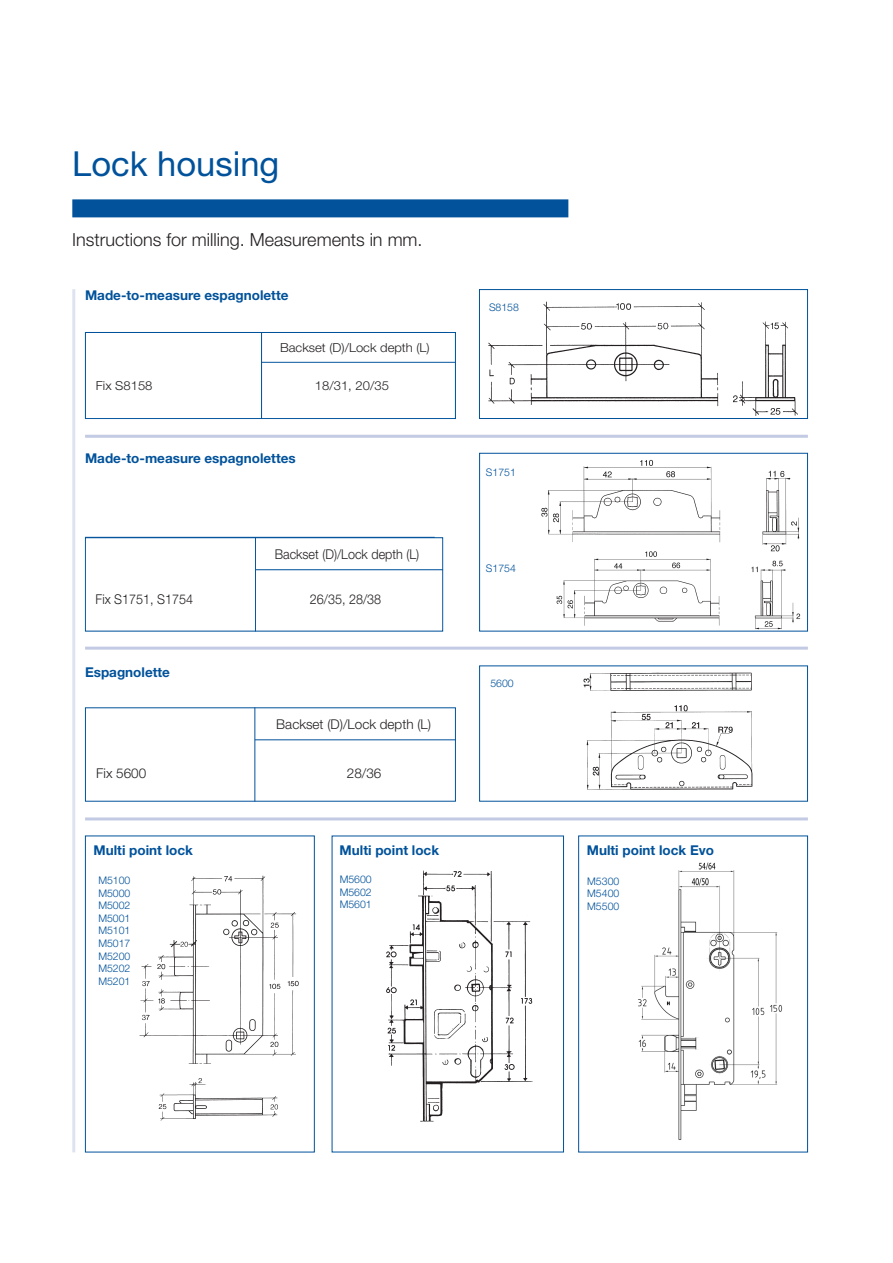
<style>
.page{position:relative;width:893px;height:1263px;background:#fff}
.page>*{position:absolute;margin:0;border:0;box-sizing:border-box;transform-origin:0 0}
.Rubrik_28p_blå{font:34.5px "Helvetica Neue";color:#01529b}
._45_light_12_p{font:300 18px "Helvetica Neue";color:#231f20}
.Blå_liten_rubrik{font:700 13.5px "Helvetica Neue";color:#01529b}
._45_light_9p_brödtex{font:300 13.5px "Helvetica Neue";color:#231f20;scale:.93 1}
._45_light_9p_brödtex-2{font:300 13.5px "Helvetica Neue";color:#231f20}
._45_light_9p_brödtex-3{font:300 12.45px "Helvetica Neue";color:#231f20;scale:1.05 1}
.Bildtext_45_light{font:300 10.5px "Helvetica Neue";color:#01529b}
</style>
<div class="page">
<div style="left:72px;top:199px;width:496px;height:18px;background:#01529b"></div>
<img style="left:139px;top:875px;width:160px;height:246px">
<div style="left:85px;top:836px;width:230px;height:316px;border:1px solid #01529b"></div>
<div style="left:479px;top:453px;width:329px;height:178px;border:1px solid #01529b"></div>
<img style="left:541px;top:459px;width:259px;height:92px">
<img style="left:549px;top:551px;width:260px;height:80px">
<hr style="left:85px;top:435px;width:723px;height:3px;background:#c3cbe4">
<hr style="left:85px;top:647px;width:723px;height:3px;background:#c3cbe4">
<hr style="left:85px;top:817px;width:723px;height:3px;background:#c3cbe4">
<img style="left:488px;top:301px;width:310px;height:115px">
<div style="left:479px;top:289px;width:329px;height:130px;border:1px solid #01529b"></div>
<div style="left:479px;top:665px;width:329px;height:137px;border:1px solid #01529b"></div>
<img style="left:586px;top:705px;width:167px;height:85px">
<img style="left:578px;top:665px;width:184px;height:26px">
<img style="left:386px;top:870px;width:147px;height:252px">
<div style="left:578px;top:836px;width:230px;height:316px;border:1px solid #01529b"></div>
<div style="left:85px;top:332px;width:371px;height:87px;border:1px solid #01529b"></div>
<hr style="left:261px;top:332px;width:1px;height:87px;background:#01529b">
<hr style="left:262px;top:362px;width:194px;height:1px;background:#01529b">
<hr style="left:85px;top:332px;width:362px;height:1px;background:#01529b">
<hr style="left:255px;top:537px;width:1px;height:94px;background:#01529b">
<hr style="left:255px;top:569px;width:188px;height:1px;background:#01529b">
<hr style="left:85px;top:537px;width:350px;height:1px;background:#01529b">
<hr style="left:254px;top:707px;width:1px;height:95px;background:#01529b">
<hr style="left:255px;top:739px;width:201px;height:1px;background:#01529b">
<hr style="left:72px;top:289px;width:3px;height:863px;background:#dee3f1">
<img style="left:638px;top:862px;width:144px;height:278px">
<p class="Rubrik_28p_blå" style="left:72px;top:143px;width:209px">Lock housing</p>
<p class="_45_light_12_p" style="left:72px;top:229px;width:352px">Instructions for milling. Measurements in mm.</p>
<p class="Blå_liten_rubrik" style="left:85px;top:287px;width:205px">Made-to-measure espagnolette</p>
<p class="_45_light_9p_brödtex-3" style="left:280px;top:340px;width:144px">Backset (D)/Lock depth (L)</p>
<p class="_45_light_9p_brödtex-3" style="left:96px;top:378px;width:55px">Fix S8158</p>
<p class="_45_light_9p_brödtex-3" style="left:315px;top:378px;width:72px">18/31, 20/35</p>
<p class="Blå_liten_rubrik" style="left:85px;top:450px;width:212px">Made-to-measure espagnolettes</p>
<p class="_45_light_9p_brödtex" style="left:275px;top:546px;width:157px">Backset (D)/Lock depth (L)</p>
<p class="_45_light_9p_brödtex" style="left:96px;top:591px;width:106px">Fix S1751, S1754</p>
<p class="_45_light_9p_brödtex" style="left:310px;top:591px;width:78px">26/35, 28/38</p>
<p class="Blå_liten_rubrik" style="left:85px;top:664px;width:86px">Espagnolette</p>
<p class="_45_light_9p_brödtex-2" style="left:276px;top:716px;width:156px">Backset (D)/Lock depth (L)</p>
<p class="_45_light_9p_brödtex-2" style="left:96px;top:765px;width:52px">Fix 5600</p>
<p class="_45_light_9p_brödtex-2" style="left:347px;top:765px;width:36px">28/36</p>
<p class="Blå_liten_rubrik" style="left:94px;top:841px;width:101px">Multi point lock</p>
<p class="Bildtext_45_light" style="left:98px;top:874px;width:34px">M5100</p>
<p class="Bildtext_45_light" style="left:98px;top:886px;width:34px">M5000</p>
<p class="Bildtext_45_light" style="left:98px;top:899px;width:34px">M5002</p>
<p class="Bildtext_45_light" style="left:98px;top:912px;width:34px">M5001</p>
<p class="Bildtext_45_light" style="left:98px;top:924px;width:34px">M5101</p>
<p class="Bildtext_45_light" style="left:98px;top:937px;width:34px">M5017</p>
<p class="Bildtext_45_light" style="left:98px;top:949px;width:34px">M5200</p>
<p class="Bildtext_45_light" style="left:98px;top:962px;width:34px">M5202</p>
<p class="Bildtext_45_light" style="left:98px;top:975px;width:34px">M5201</p>
<p class="Blå_liten_rubrik" style="left:340px;top:841px;width:101px">Multi point lock</p>
<p class="Bildtext_45_light" style="left:340px;top:873px;width:34px">M5600</p>
<p class="Bildtext_45_light" style="left:340px;top:886px;width:34px">M5602</p>
<p class="Bildtext_45_light" style="left:340px;top:898px;width:34px">M5601</p>
<p class="Bildtext_45_light" style="left:489px;top:300px;width:31px">S8158</p>
<p class="Bildtext_45_light" style="left:486px;top:466px;width:31px">S1751</p>
<p class="Bildtext_45_light" style="left:486px;top:562px;width:31px">S1754</p>
<p class="Bildtext_45_light" style="left:490px;top:676px;width:25px">5600</p>
<p class="Blå_liten_rubrik" style="left:587px;top:841px;width:129px">Multi point lock Evo</p>
<p class="Bildtext_45_light" style="left:587px;top:874px;width:34px">M5300</p>
<p class="Bildtext_45_light" style="left:587px;top:887px;width:34px">M5400</p>
<p class="Bildtext_45_light" style="left:587px;top:900px;width:34px">M5500</p>
</div>
